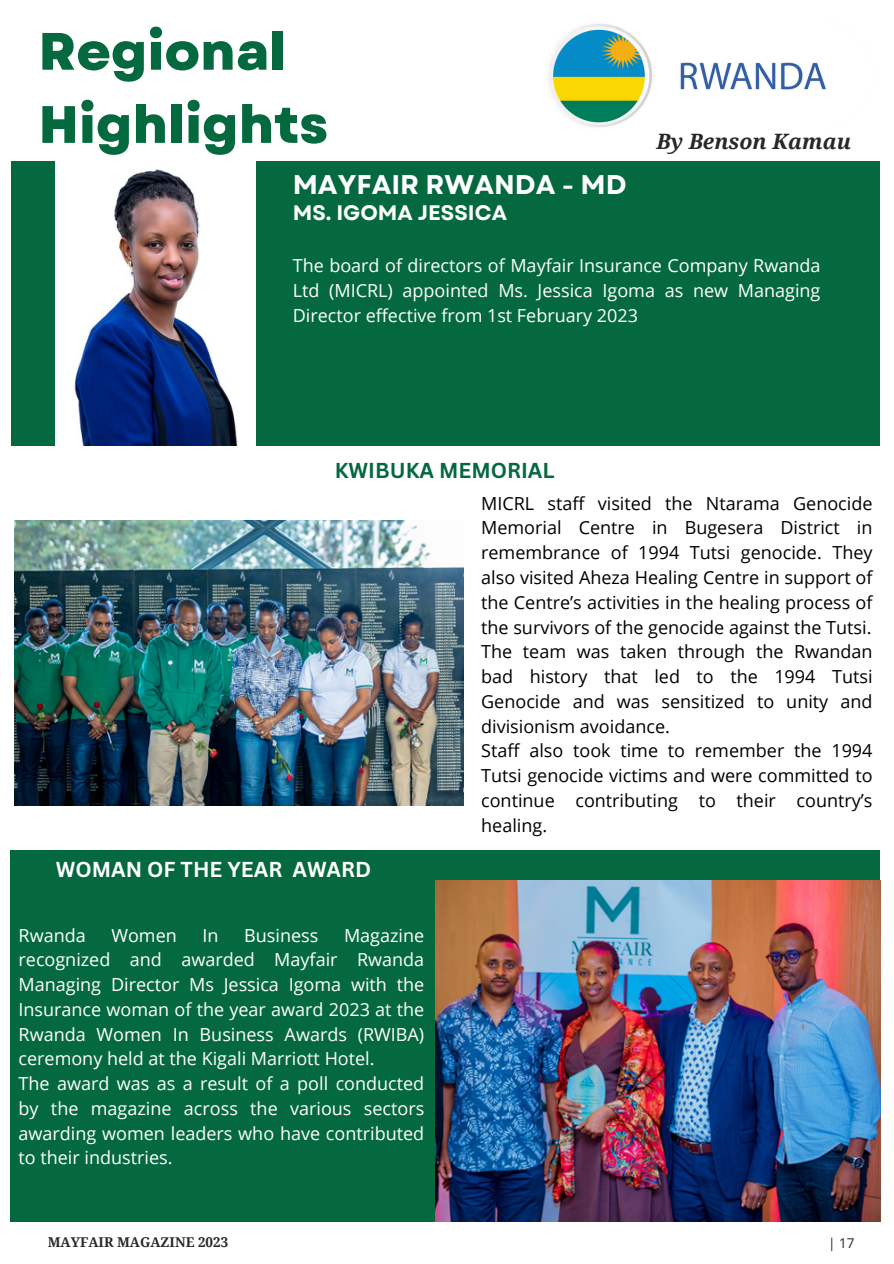
<style>
.page{position:relative;width:894px;height:1264px;background:#fff}
.page>*{position:absolute;margin:0;border:0;box-sizing:border-box;transform-origin:0 0}
.t1{font:800 52.5px/73.2px "Garet";color:#05693f}
.t2{font:700 27px "Garet";color:#fff}
.t3{font:italic 700 21.15px "Droid Serif";color:#282828}
.t4{font:700 21px "Canva Sans";color:#fff}
.t5{font:700 21px "Garet";color:#fff}
.t6{font:700 21px "Canva Sans";color:#05693f}
.t7{font:18px/24.8px "Open Sans";color:#fff;text-align:justify}
.t8{font:18px/24.8px "Open Sans";color:#000}
.t9{font:700 13.5px "Droid Serif";color:#282828}
.t10{font:13.5px "Open Sans";color:#282828}
</style>
<div class="page">
<div style="left:10px;top:850px;width:869px;height:371px;background:#05693f"></div>
<div style="left:11px;top:161px;width:868px;height:285px;background:#05693f"></div>
<img style="left:549px;top:24px;width:277px;height:103px">
<img style="left:56px;top:161px;width:199px;height:285px">
<img style="left:14px;top:521px;width:449px;height:284px">
<img style="left:435px;top:880px;width:445px;height:340px">
<h5 class="t1" style="left:38px;top:15px;width:291px">Regional<br>Highlights</h5>
<h3 class="t2" style="left:292px;top:165px;width:335px">MAYFAIR RWANDA - MD</h3>
<p class="t5" style="left:292px;top:197px;width:216px">MS. IGOMA JESSICA</p>
<p class="t3" style="left:656px;top:130px;width:196px">By Benson Kamau</p>
<h5 class="t7" style="left:292px;top:252px;width:529px">The board of directors of Mayfair Insurance Company Rwanda Ltd (MICRL) appointed Ms. Jessica Igoma as new Managing Director effective from 1st February 2023</h5>
<p class="t6" style="left:335px;top:455px;width:221px">KWIBUKA MEMORIAL</p>
<h5 class="t8" style="left:481px;top:490px;width:393px">MICRL staff visited the Ntarama Genocide Memorial Centre in Bugesera District in remembrance of 1994 Tutsi genocide. They also visited Aheza Healing Centre in support of the Centre’s activities in the healing process of the survivors of the genocide against the Tutsi.<br>The team was taken through the Rwandan bad history that led to the 1994 Tutsi Genocide and was sensitized to unity and divisionism avoidance.<br>Staff also took time to remember the 1994<br>Tutsi genocide victims and were committed to continue contributing to their country’s healing.</h5>
<p class="t4" style="left:56px;top:854px;width:317px">WOMAN OF THE YEAR AWARD</p>
<p class="t7" style="left:19px;top:922px;width:69px">Rwanda</p>
<p class="t7" style="left:111px;top:922px;width:67px">Women</p>
<p class="t7" style="left:202px;top:922px;width:18px">In</p>
<p class="t7" style="left:244px;top:922px;width:76px">Business</p>
<p class="t7" style="left:19px;top:922px;width:407px;text-align:left;text-indent:325px">Magazine recognized and awarded Mayfair Rwanda Managing Director Ms Jessica Igoma with the Insurance woman of the year award 2023 at the Rwanda Women In Business Awards (RWIBA) ceremony held at the Kigali Marriott Hotel.<br>The award was as a result of a poll conducted by the magazine across the various sectors awarding women leaders who have contributed to their industries.</p>
<p class="t9" style="left:48px;top:1234px;width:182px">MAYFAIR MAGAZINE 2023</p>
<h6 class="t10" style="left:827px;top:1233px;width:28px">| 17</h6>
</div>
